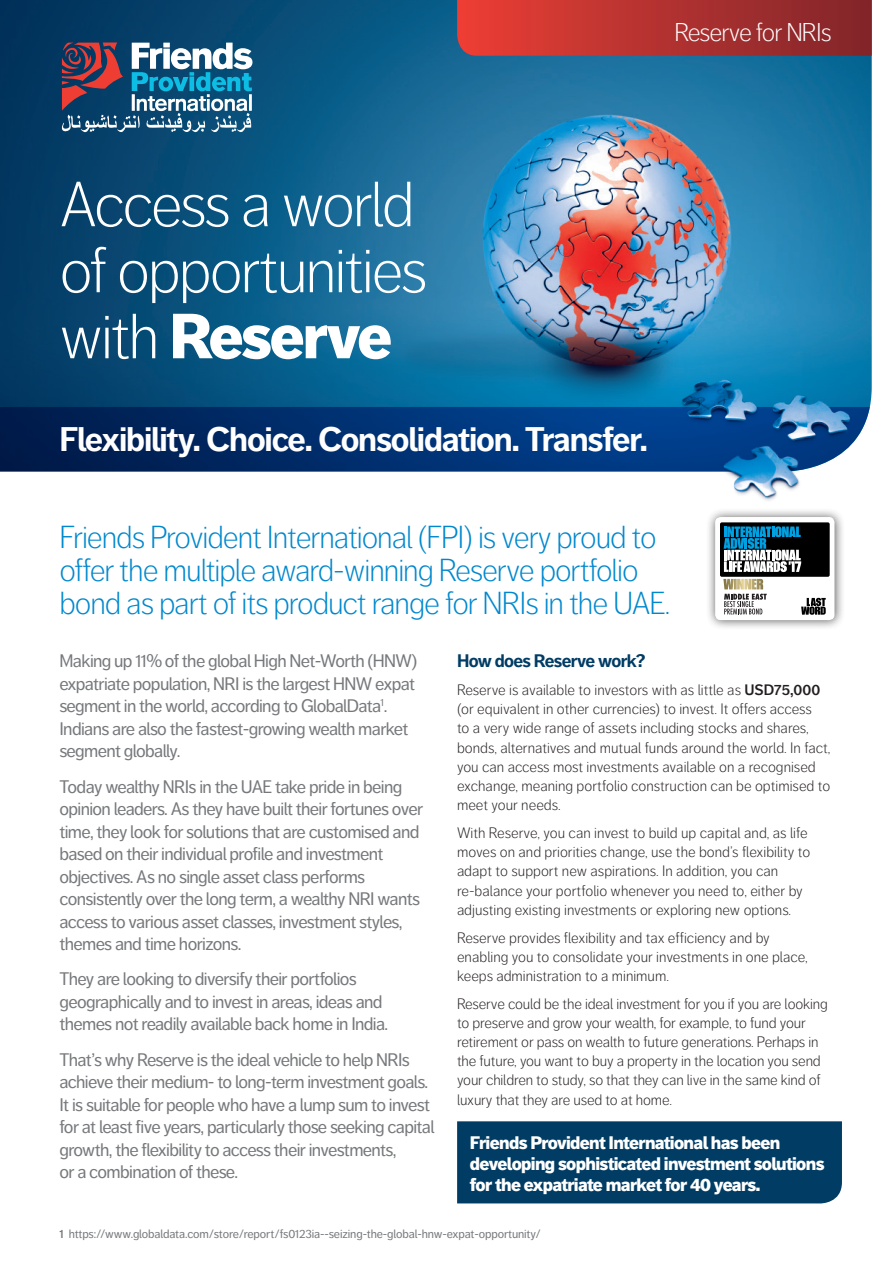
<style>
.page{position:relative;width:893px;height:1263px;background:#fff}
.page>*{position:absolute;margin:0;border:0;box-sizing:border-box;transform-origin:0 0}
.t1{font:300 63px/66px "Friends Life Dagny";letter-spacing:-.035em;color:#fff}
.t2{font:700 33.9px "Friends Life Dagny";letter-spacing:-.035em;color:#fff}
.t3{font:300 31.5px/33px "Friends Life Dagny";letter-spacing:-.035em;color:#0088ce}
.t4{font:300 25.5px "Friends Life Dagny";letter-spacing:-.035em;color:#fff}
.t5{font:18px/22.5px "Friends Life Dagny";letter-spacing:-.035em;color:#76787b}
.t6{font:900 18px/21px "Friends Life Dagny";letter-spacing:-.035em;color:#fff}
.t7{font:700 18px "Friends Life Dagny";letter-spacing:-.035em;color:#003c64}
.t8{font:300 15px/19.2px "Friends Life Dagny";color:#231f20}
.t9{font:12px "Friends Life Dagny";letter-spacing:-.01em;color:#76787b}
.s1{font-weight:900}
.s2{font-weight:600}
</style>
<div class="page">
<img style="left:0;top:0;width:872px;height:407px">
<svg style="left:457px;top:0;width:415px;height:56px;background:#b23230"></svg>
<svg style="left:61px;top:43px;width:191px;height:91px;background:#4c708d"></svg>
<div style="left:705px;top:507px;width:140px;height:123px;background:#231f20;opacity:.75"></div>
<div style="left:715px;top:517px;width:119px;height:103px;background:#fff;border-radius:5px"></div>
<div style="left:720px;top:522px;width:110px;height:55px;background:#000001;border-radius:2px"></div>
<svg style="left:801px;top:598px;width:25px;height:17px"></svg>
<svg style="left:724px;top:526px;width:77px;height:46px"></svg>
<svg style="left:723px;top:579px;width:44px;height:35px"></svg>
<div style="left:457px;top:1121px;width:385px;height:82px;background:#003c64"></div>
<svg style="left:0;top:407px;width:870px;height:64px;background:#063371"></svg>
<img style="left:718px;top:447px;width:92px;height:68px">
<img style="left:669px;top:365px;width:110px;height:86px">
<img style="left:762px;top:360px;width:103px;height:87px">
<h3 class="t4" style="left:674px;top:18px;width:159px">Reserve for NRIs</h3>
<h1 class="t1" style="left:60px;top:172px;width:369px">Access a world of opportunities with <span class="s1">Reserve</span></h1>
<h2 class="t2" style="left:60px;top:419px;width:590px">Flexibility. Choice. Consolidation. Transfer.</h2>
<h3 class="t3" style="left:59px;top:521px;width:612px">Friends Provident International (FPI) is very proud to offer the multiple award‑winning Reserve portfolio bond as part of its product range for NRIs in the UAE.</h3>
<p class="t5" style="left:59px;top:650px;width:359px">Making up 11% of the global High Net-Worth (HNW) expatriate population, NRI is the largest HNW expat segment in the world, according to GlobalData<sup>1</sup>.<br>Indians are also the fastest‑growing wealth market segment globally.</p>
<p class="t5" style="left:59px;top:775px;width:365px">Today wealthy NRIs in the UAE take pride in being opinion leaders. As they have built their fortunes over time, they look for solutions that are customised and based on their individual profile and investment objectives. As no single asset class performs consistently over the long term, a wealthy NRI wants access to various asset classes, investment styles, themes and time horizons.</p>
<p class="t5" style="left:59px;top:968px;width:330px">They are looking to diversify their portfolios geographically and to invest in areas, ideas and themes not readily available back home in India.</p>
<p class="t5" style="left:59px;top:1048px;width:377px">That’s why Reserve is the ideal vehicle to help NRIs achieve their medium- to long-term investment goals.<br>It is suitable for people who have a lump sum to invest for at least five years, particularly those seeking capital growth, the flexibility to access their investments,<br>or a combination of these.</p>
<p class="t7" style="left:457px;top:650px;width:190px">How does Reserve work?</p>
<p class="t8" style="left:457px;top:680px;width:375px">Reserve is available to investors with as little as <span class="s2">USD75,000 </span>(or equivalent in other currencies) to invest. It offers access<br>to a very wide range of assets including stocks and shares, bonds, alternatives and mutual funds around the world. In fact, you can access most investments available on a recognised exchange, meaning portfolio construction can be optimised to meet your needs.</p>
<p class="t8" style="left:457px;top:823px;width:355px">With Reserve, you can invest to build up capital and, as life moves on and priorities change, use the bond’s flexibility to adapt to support new aspirations. In addition, you can re‑balance your portfolio whenever you need to, either by adjusting existing investments or exploring new options.</p>
<p class="t8" style="left:457px;top:928px;width:352px">Reserve provides flexibility and tax efficiency and by enabling you to consolidate your investments in one place, keeps administration to a minimum.</p>
<p class="t8" style="left:457px;top:994px;width:372px">Reserve could be the ideal investment for you if you are looking to preserve and grow your wealth, for example, to fund your retirement or pass on wealth to future generations. Perhaps in the future, you want to buy a property in the location you send your children to study, so that they can live in the same kind of luxury that they are used to at home.</p>
<p class="t6" style="left:470px;top:1132px;width:356px">Friends Provident International has been developing sophisticated investment solutions for the expatriate market for 40 years.</p>
<p class="t9" style="left:59px;top:1227px;width:483px"><span class="s2">1</span> https://www.globaldata.com/store/report/fs0123ia--seizing-the-global-hnw-expat-opportunity/</p>
</div>
